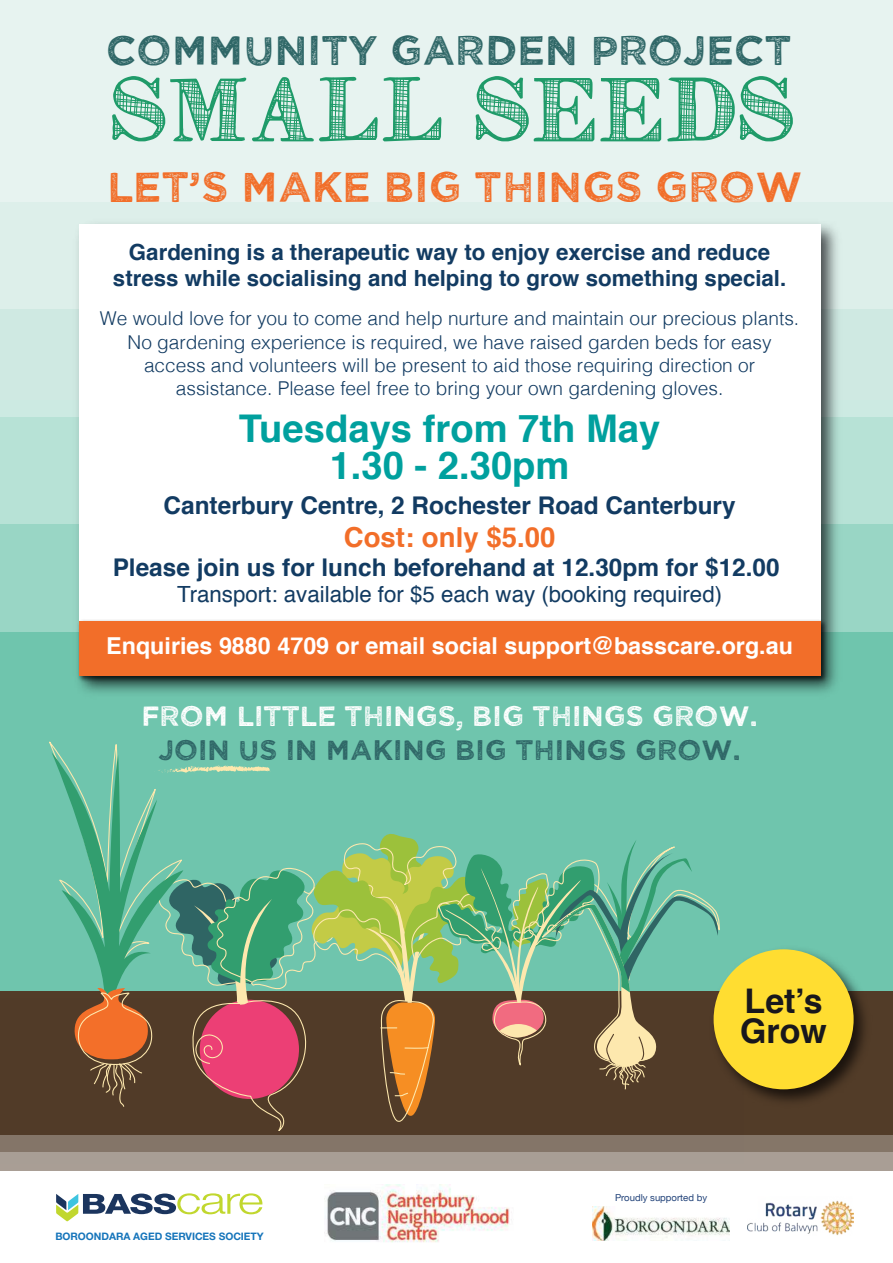
<style>
.page{position:relative;width:893px;height:1263px;background:#fff}
.page>*{position:absolute;margin:0;border:0;box-sizing:border-box;transform-origin:0 0}
.t1{font:59.4px "Ornistetfb";color:#1f9b69}
.t2{font:42.45px "Wicked Grit";color:#f26e29}
.t3{font:41.4px "Wicked Grit";color:#2f6767}
.t4{font:700 38.25px/37px "Helvetica";color:#00a09e;text-align:center}
.t5{font:700 33.9px/30.8px "Helvetica";color:#18171c}
.t6{font:28.05px "Wicked Grit";color:#fff}
.t7{font:28.05px "Wicked Grit";color:#2f6767}
.t8{font:700 27.6px "Helvetica";color:#f26e29}
.t9{font:700 24.45px "Helvetica";color:#123b62}
.t10{font:700 23.4px "Helvetica";color:#fff}
.t11{font:700 22.2px/25.5px "Helvetica";color:#123b62;text-align:center}
.t12{font:22.2px "Helvetica";color:#123b62}
.t13{font:300 19.05px/23.4px "Helvetica";color:#123b62;text-align:center}
.t14{font:700 10.35px "Helvetica Neue";letter-spacing:-.005em;color:#1675bb}
.t15{font:9.6px "Helvetica Neue";color:#214279}
</style>
<div class="page">
<div style="left:0;top:201px;width:893px;height:814px;background:#6fc5ad"></div>
<div style="left:0;top:991px;width:893px;height:179px;background:#523c28"></div>
<div style="left:0;top:0;width:893px;height:631px;background:#99d6c5"></div>
<div style="left:0;top:0;width:893px;height:524px;background:#b7e2d6"></div>
<div style="left:0;top:0;width:893px;height:416px;background:#cfe9e2"></div>
<div style="left:0;top:0;width:893px;height:309px;background:#ddefea"></div>
<div style="left:0;top:0;width:893px;height:201px;background:#e7f3f0"></div>
<div style="left:0;top:1136px;width:893px;height:127px;background:#847568"></div>
<svg style="left:0;top:1152px;width:893px;height:111px;background:#eae8e6"></svg>
<img style="left:748px;top:1196px;width:106px;height:39px">
<img style="left:593px;top:1206px;width:136px;height:34px">
<svg style="left:56px;top:1193px;width:206px;height:28px;background:#c1cbbe"></svg>
<img style="left:324px;top:1184px;width:190px;height:63px">
<img style="left:70px;top:224px;width:776px;height:469px">
<div style="left:79px;top:225px;width:741px;height:451px;background:#fff"></div>
<img style="left:76px;top:617px;width:753px;height:68px">
<div style="left:79px;top:621px;width:741px;height:55px;background:#f26e29"></div>
<img style="left:721px;top:949px;width:144px;height:153px">
<div style="left:714px;top:949px;width:140px;height:140px;background:#ffdd31;border-radius:50%"></div>
<svg style="left:49px;top:741px;width:672px;height:390px"></svg>
<h3 class="t3" style="left:106px;top:35px;width:687px">COMMUNITY GARDEN PROJECT</h3>
<h1 class="t1" style="left:112px;top:86px;width:687px">SMALL SEEDS</h1>
<h2 class="t2" style="left:107px;top:171px;width:697px">LET’S MAKE BIG THINGS GROW</h2>
<p class="t11" style="left:113px;top:240px;width:675px">Gardening is a therapeutic way to enjoy exercise and reduce stress while socialising and helping to grow something special.</p>
<p class="t13" style="left:100px;top:308px;width:701px">We would love for you to come and help nurture and maintain our precious plants.<br>No gardening experience is required, we have raised garden beds for easy access and volunteers will be present to aid those requiring direction or assistance. Please feel free to bring your own gardening gloves.</p>
<h3 class="t4" style="left:239px;top:410px;width:423px">Tuesdays from 7th May<br>1.30 - 2.30pm</h3>
<p class="t9" style="left:164px;top:486px;width:574px">Canterbury Centre, 2 Rochester Road Canterbury</p>
<h3 class="t8" style="left:344px;top:515px;width:213px">Cost: only $5.00</h3>
<p class="t9" style="left:113px;top:547px;width:675px">Please join us for lunch beforehand at 12.30pm for $12.00  </p>
<p class="t12" style="left:177px;top:585px;width:547px">Transport: available for $5 each way (booking required)</p>
<p class="t10" style="left:106px;top:627px;width:688px">Enquiries 9880 4709 or email social support@basscare.org.au</p>
<h3 class="t6" style="left:141px;top:706px;width:618px">FROM LITTLE THINGS, BIG THINGS GROW.</h3>
<h3 class="t7" style="left:158px;top:739px;width:584px">JOIN US IN MAKING BIG THINGS GROW.</h3>
<p class="t14" style="left:55px;top:1231px;width:210px">BOROONDARA AGED SERVICES SOCIETY</p>
<h3 class="t5" style="left:740px;top:986px;width:88px">Let’s<br>Grow</h3>
<p class="t15" style="left:615px;top:1194px;width:94px">Proudly supported by</p>
</div>
